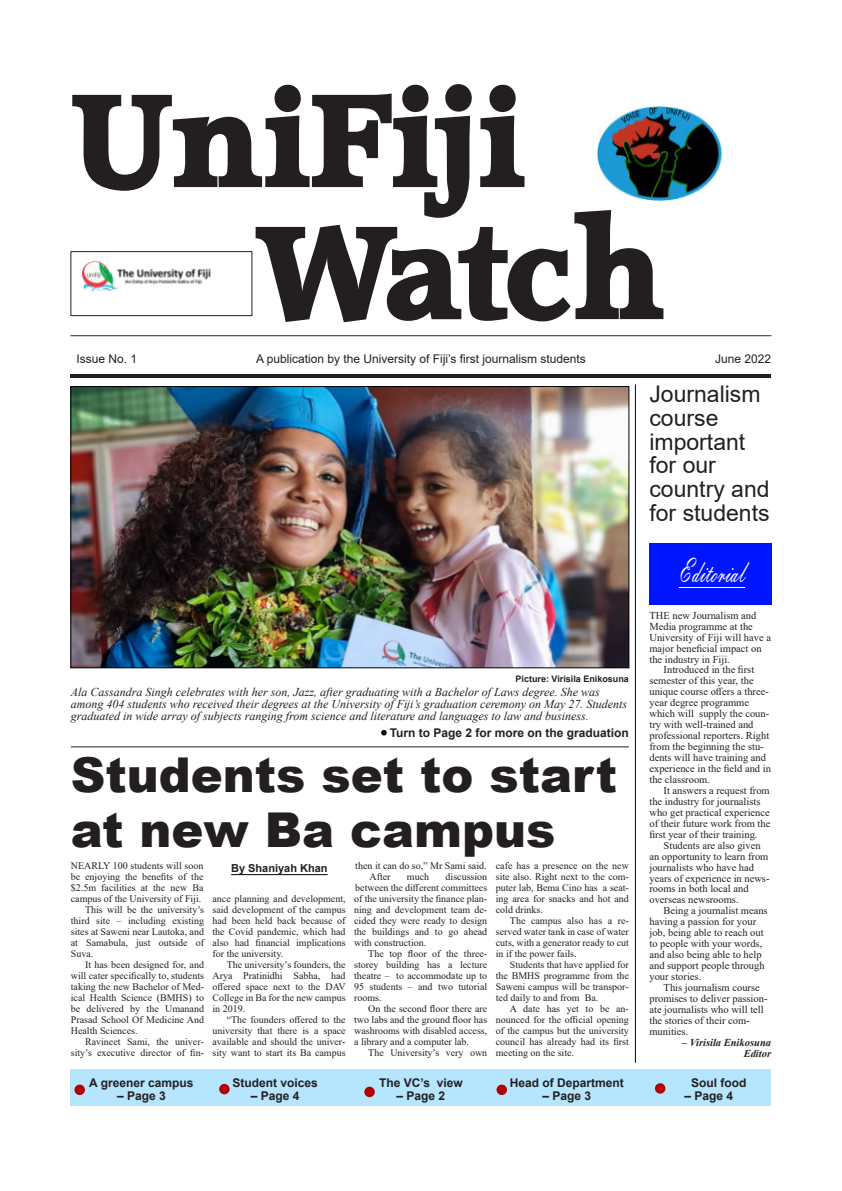
<style>
.page{position:relative;width:842px;height:1191px;background:#fff}
.page>*{position:absolute;margin:0;border:0;box-sizing:border-box;transform-origin:0 0}
.t1{font:128px "Accord Heavy SF Bold";color:#231f20}
.t2{font:900 48px/55px "Arial";color:#231f20}
.t3{font:33.2px "Embassy BT";color:#fff;scale:.63 1}
.t4{font:23px/23.8px "Arial";color:#231f20}
.t5{font:italic 12px/12px "Times New Roman";color:#231f20}
.t6{font:700 12px "Arial";color:#231f20}
.t7{font:12px "Arial";color:#231f20}
.t8{font:700 11px "Arial";color:#231f20}
.t9{font:10.5px "Times New Roman";color:#231f20}
.t10{font:italic 700 10.5px/10.9px "Times New Roman";color:#231f20;text-align:right}
.t11{font:10px/11px "Times New Roman";color:#231f20;text-align:justify}
.t12{font:700 9px "Arial";color:#231f20}
</style>
<div class="page">
<img style="left:82px;top:261px;width:129px;height:31px">
<div style="left:70px;top:251px;width:182px;height:65px;border:1px solid #231f20"></div>
<img style="left:72px;top:388px;width:555px;height:278px">
<div style="left:70px;top:386px;width:559px;height:282px;border:1px solid #030303"></div>
<img style="left:597px;top:107px;width:125px;height:93px">
<hr style="left:635px;top:385px;width:1px;height:677px;background:#030303">
<hr style="left:71px;top:746px;width:558px;height:1px;background:#231f20">
<hr style="left:70px;top:335px;width:701px;height:1px;background:#231f20">
<div style="left:649px;top:543px;width:122px;height:61px;background:#0015ff"></div>
<hr style="left:679px;top:587px;width:66px;height:1px;background:#fff">
<div style="left:71px;top:1069px;width:700px;height:37px;background:#b6e6fd"></div>
<div style="left:74px;top:1084px;width:11px;height:11px;background:#b00202;border-radius:50%"></div>
<svg style="left:381px;top:730px;width:6px;height:5px"></svg>
<div style="left:219px;top:1084px;width:11px;height:10px;background:#b00202;border-radius:50%"></div>
<div style="left:364px;top:1086px;width:11px;height:11px;background:#b00202;border-radius:50%"></div>
<div style="left:497px;top:1084px;width:10px;height:11px;background:#b00202;border-radius:50%"></div>
<div style="left:655px;top:1083px;width:10px;height:10px;background:#b00202;border-radius:50%"></div>
<hr style="left:71px;top:374px;width:700px;height:3px;background:#231f20">
<hr style="left:231px;top:874px;width:97px;height:1px;background:#000">
<h1 class="t1" style="left:71px;top:77px;width:457px">UniFiji</h1>
<h1 class="t1" style="left:256px;top:209px;width:410px">Watch</h1>
<p class="t7" style="left:76px;top:354px;width:62px">Issue No. 1</p>
<p class="t7" style="left:256px;top:354px;width:331px">A publication by the University of Fĳi’s first journalism students</p>
<p class="t7" style="left:715px;top:354px;width:58px">June 2022</p>
<p class="t12" style="left:516px;top:675px;width:115px">Picture: Virisila Enikosuna</p>
<p class="t5" style="left:71px;top:687px;width:558px">Ala Cassandra Singh celebrates with her son, Jazz, after graduating with a Bachelor of Laws degree. She was among 404 students who received their degrees at the University of Fĳi’s graduation ceremony on May 27. Students graduated in wide array of subjects ranging from science and literature and languages to law and business.</p>
<p class="t6" style="left:390px;top:728px;width:241px">Turn to Page 2 for more on the graduation</p>
<h2 class="t2" style="left:71px;top:752px;width:548px">Students set to start at new Ba campus</h2>
<p class="t11" style="left:71px;top:861px;width:134px">NEARLY 100 students will soon</p>
<p class="t11" style="left:71px;top:872px;width:134px">be enjoying the benefits of the</p>
<p class="t11" style="left:71px;top:883px;width:134px">$2.5m facilities at the new Ba</p>
<p class="t11" style="left:71px;top:894px;width:132px">campus of the University of Fĳi.</p>
<p class="t11" style="left:85px;top:905px;width:120px">This will be the university’s</p>
<p class="t11" style="left:71px;top:916px;width:135px">third site – including existing</p>
<p class="t11" style="left:71px;top:927px;width:135px">sites at Saweni near Lautoka, and</p>
<p class="t11" style="left:71px;top:938px;width:135px">at Samabula, just outside of</p>
<p class="t11" style="left:71px;top:949px;width:24px">Suva.</p>
<p class="t11" style="left:85px;top:960px;width:120px">It has been designed for, and</p>
<p class="t11" style="left:71px;top:971px;width:135px">will cater specifically to, students</p>
<p class="t11" style="left:71px;top:982px;width:135px">taking the new Bachelor of Med‐</p>
<p class="t11" style="left:71px;top:993px;width:135px">ical Health Science (BMHS) to</p>
<p class="t11" style="left:71px;top:1004px;width:135px">be delivered by the Umanand</p>
<p class="t11" style="left:71px;top:1015px;width:135px">Prasad School Of Medicine And</p>
<p class="t11" style="left:71px;top:1026px;width:68px">Health Sciences.</p>
<p class="t11" style="left:85px;top:1037px;width:120px">Ravineet Sami, the univer‐</p>
<p class="t11" style="left:71px;top:1048px;width:135px">sity’s executive director of fin‐</p>
<p class="t11" style="left:369px;top:861px;width:119px;text-indent:-14px">then it can do so,” Mr Sami said.<br>After</p>
<p class="t8" style="left:231px;top:864px;width:98px">By Shaniyah Khan</p>
<p class="t11" style="left:354px;top:872px;width:135px;text-indent:91px">discussion between the different committees of the university the finance plan‐ ning and development team de‐ cided they were ready to design the buildings and to go ahead with construction.</p>
<p class="t11" style="left:354px;top:949px;width:135px;text-indent:14px">The top floor of the three&shy;storey building has a lecture theatre – to accommodate up to 95 students – and two tutorial rooms.</p>
<p class="t11" style="left:354px;top:1004px;width:135px;text-indent:14px">On the second floor there are two labs and the ground floor has washrooms with disabled access, a library and a computer lab.</p>
<p class="t11" style="left:368px;top:1048px;width:120px">The University’s very own</p>
<p class="t11" style="left:407px;top:872px;width:24px">much</p>
<p class="t11" style="left:212px;top:894px;width:135px">ance planning and development, said development of the campus had been held back because of the Covid pandemic, which had also had financial implications for the university.</p>
<p class="t11" style="left:212px;top:960px;width:135px;text-indent:14px">The university’s founders, the Arya Pratinidhi Sabha, had offered space next to the DAV College in Ba for the new campus in 2019.</p>
<p class="t11" style="left:212px;top:1015px;width:135px;text-indent:14px">“The founders offered to the university that there is a space available and should the univer‐ sity want to start its Ba campus</p>
<p class="t6" style="left:89px;top:1078px;width:106px">A greener campus</p>
<p class="t6" style="left:117px;top:1091px;width:50px">– Page 3</p>
<p class="t6" style="left:233px;top:1078px;width:87px">Student voices</p>
<p class="t6" style="left:251px;top:1091px;width:50px">– Page 4</p>
<p class="t6" style="left:379px;top:1078px;width:85px">The VC’s view</p>
<p class="t6" style="left:397px;top:1091px;width:50px">– Page 2</p>
<p class="t11" style="left:496px;top:861px;width:135px">cafe has a presence on the new site also. Right next to the com‐ puter lab, Bema Cino has a seat‐ ing area for snacks and hot and cold drinks.</p>
<p class="t11" style="left:496px;top:916px;width:135px;text-indent:14px">The campus also has a re‐ served water tank in case of water cuts, with a generator ready to cut in if the power fails.</p>
<p class="t11" style="left:496px;top:960px;width:135px;text-indent:14px">Students that have applied for the BMHS programme from the Saweni campus will be transpor‐ ted daily to and from Ba.</p>
<p class="t11" style="left:496px;top:1004px;width:135px;text-indent:14px">A date has yet to be an‐ nounced for the official opening of the campus but the university council has already had its first meeting on the site.</p>
<p class="t6" style="left:510px;top:1078px;width:116px">Head of Department</p>
<p class="t6" style="left:542px;top:1091px;width:50px">– Page 3</p>
<h3 class="t4" style="left:649px;top:384px;width:122px">Journalism course important for our country and for students</h3>
<h3 class="t3" style="left:679px;top:557px;width:106px">Editorial</h3>
<p class="t9" style="left:649px;top:611px;width:109px">THE new Journalism and</p>
<p class="t9" style="left:649px;top:622px;width:105px">Media programme at the</p>
<p class="t9" style="left:649px;top:633px;width:123px">University of Fĳi will have a</p>
<p class="t9" style="left:649px;top:644px;width:114px">major beneficial impact on</p>
<p class="t9" style="left:649px;top:655px;width:82px">the industry in Fĳi.</p>
<p class="t9" style="left:664px;top:666px;width:92px">Introduced in the first</p>
<p class="t9" style="left:649px;top:677px;width:106px">semester of this year, the</p>
<p class="t9" style="left:649px;top:688px;width:121px">unique course offers a three-</p>
<p class="t9" style="left:649px;top:699px;width:101px">year degree programme</p>
<p class="t9" style="left:649px;top:710px;width:121px">which will supply the coun‐</p>
<p class="t9" style="left:649px;top:721px;width:106px">try with well-trained and</p>
<p class="t9" style="left:649px;top:732px;width:121px">professional reporters. Right</p>
<p class="t9" style="left:649px;top:743px;width:116px">from the beginning the stu‐</p>
<p class="t9" style="left:649px;top:754px;width:118px">dents will have training and</p>
<p class="t9" style="left:649px;top:765px;width:123px">experience in the field and in</p>
<p class="t9" style="left:649px;top:775px;width:62px">the classroom.</p>
<p class="t9" style="left:664px;top:786px;width:108px">It answers a request from</p>
<p class="t9" style="left:649px;top:797px;width:113px">the industry for journalists</p>
<p class="t9" style="left:649px;top:808px;width:122px">who get practical experience</p>
<p class="t9" style="left:649px;top:819px;width:123px">of their future work from the</p>
<p class="t9" style="left:649px;top:830px;width:110px">first year of their training.</p>
<p class="t9" style="left:664px;top:841px;width:99px">Students are also given</p>
<p class="t9" style="left:649px;top:852px;width:120px">an opportunity to learn from</p>
<p class="t9" style="left:649px;top:863px;width:106px">journalists who have had</p>
<p class="t9" style="left:649px;top:874px;width:122px">years of experience in news‐</p>
<p class="t9" style="left:649px;top:885px;width:101px">rooms in both local and</p>
<p class="t9" style="left:649px;top:896px;width:91px">overseas newsrooms.</p>
<p class="t9" style="left:664px;top:907px;width:106px">Being a journalist means</p>
<p class="t9" style="left:649px;top:918px;width:108px">having a passion for your</p>
<p class="t9" style="left:649px;top:929px;width:116px">job, being able to reach out</p>
<p class="t9" style="left:649px;top:940px;width:114px">to people with your words,</p>
<p class="t9" style="left:649px;top:951px;width:114px">and also being able to help</p>
<p class="t9" style="left:649px;top:962px;width:117px">and support people through</p>
<p class="t9" style="left:649px;top:972px;width:53px">your stories.</p>
<p class="t9" style="left:664px;top:983px;width:98px">This journalism course</p>
<p class="t9" style="left:649px;top:994px;width:120px">promises to deliver passion‐</p>
<p class="t9" style="left:649px;top:1005px;width:116px">ate journalists who will tell</p>
<p class="t9" style="left:649px;top:1016px;width:102px">the stories of their com‐</p>
<p class="t9" style="left:649px;top:1027px;width:40px">munities.</p>
<p class="t10" style="left:682px;top:1038px;width:91px">– Virisila Enikosuna<br>Editor</p>
<p class="t6" style="left:691px;top:1078px;width:57px">Soul food</p>
<p class="t6" style="left:685px;top:1091px;width:50px">– Page 4</p>
</div>
